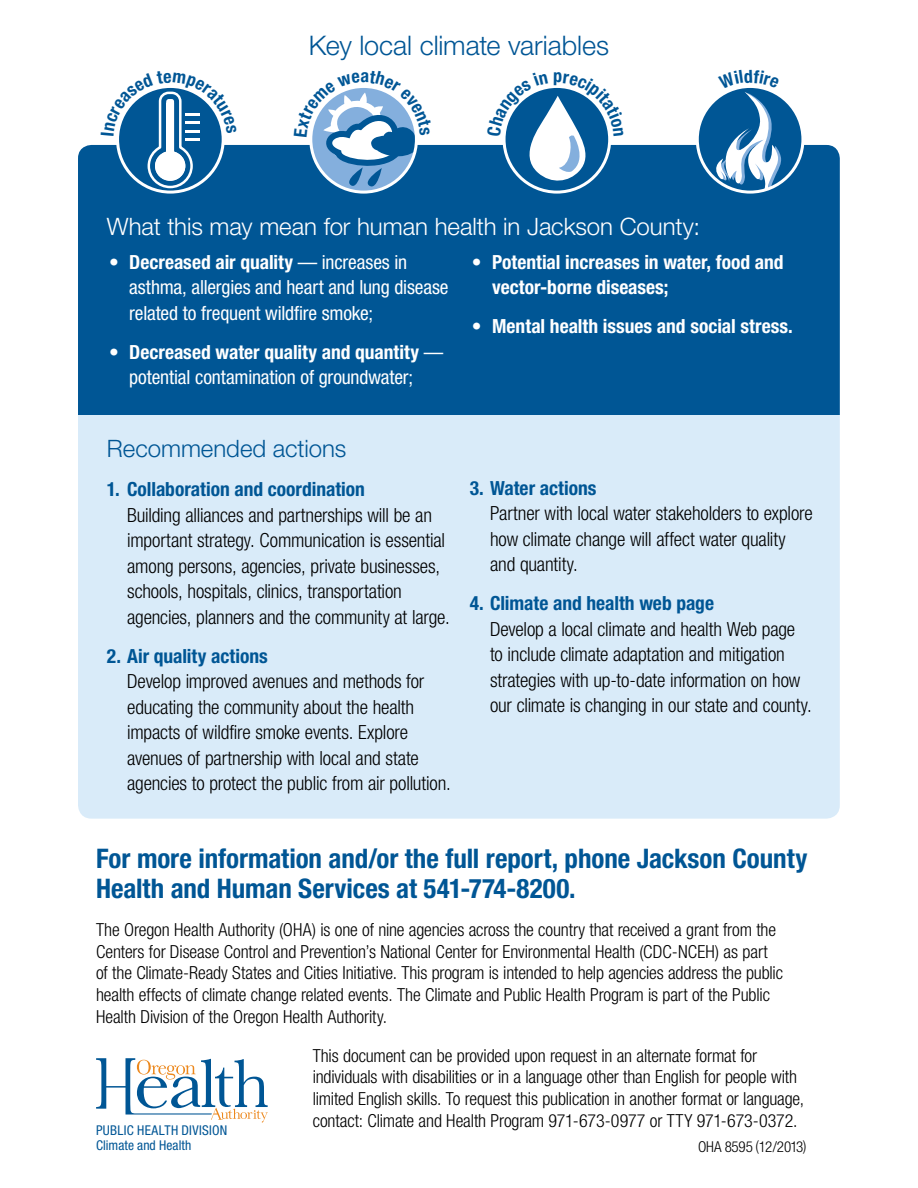
<style>
.page{position:relative;width:918px;height:1188px;background:#fff}
.page>*{position:absolute;margin:0;border:0;box-sizing:border-box;transform-origin:0 0}
.t1{font:700 condensed 27px/30px "Helvetica Neue LT Std";letter-spacing:-.005em;color:#005695}
.t2{font:300 27px "Helvetica Neue LT Std";letter-spacing:-.005em;color:#005695}
.t3{font:300 24px "Helvetica Neue LT Std";letter-spacing:-.005em;color:#fff}
.t4{font:300 24px "Helvetica Neue LT Std";letter-spacing:-.005em;color:#005695}
.t5{font:300 condensed 19.5px/25.5px "Helvetica Neue LT Std";letter-spacing:-.01em;color:#000}
.t6{font:condensed 19.5px/25.5px "Helvetica Neue LT Std";letter-spacing:-.005em;color:#fff}
.t7{font:700 condensed 19.5px/25.5px "Helvetica Neue LT Std";color:#fff}
.t8{font:700 condensed 19.5px "Helvetica Neue LT Std";letter-spacing:-.005em;color:#005695}
.t9{font:300 condensed 18px/21.6px "Helvetica Neue LT Std";letter-spacing:-.01em;color:#000}
.t10{font:300 condensed 15px "Helvetica Neue LT Std";letter-spacing:-.02em;color:#000}
.t11{font:condensed 13.5px/15px "Helvetica Neue LT Std";letter-spacing:.015em;color:#005695}
.s1{font-weight:700}
</style>
<div class="page">
<svg style="left:96px;top:1058px;width:172px;height:65px"></svg>
<div style="left:78px;top:145px;width:762px;height:674px;background:#d9ebf9;border-radius:14px"></div>
<div style="left:78px;top:145px;width:762px;height:269px;background:#005695"></div>
<div style="left:697px;top:86px;width:106px;height:106px;background:#005695;border-radius:50%"></div>
<div style="left:696px;top:85px;width:108px;height:109px;border:3px solid #fff;border-radius:50%"></div>
<svg style="left:101px;top:87px;width:136px;height:103px"></svg>
<svg style="left:294px;top:88px;width:137px;height:103px"></svg>
<svg style="left:487px;top:88px;width:137px;height:97px"></svg>
<svg style="left:710px;top:85px;width:72px;height:107px"></svg>
<h1 class="t2" style="left:309px;top:29px;width:302px">Key local climate variables</h1>
<h2 class="t3" style="left:107px;top:212px;width:595px">What this may mean for human health in Jackson County:</h2>
<p class="t6" style="left:129px;top:249px;width:321px;text-indent:-20px"><span class="s1">• Decreased air quality</span> — increases in asthma, allergies and heart and lung disease related to frequent wildfire smoke;</p>
<p class="t6" style="left:109px;top:339px;width:336px;text-align:center"><span class="s1">• Decreased water quality and quantity</span> — potential contamination of groundwater;</p>
<h2 class="t4" style="left:107px;top:434px;width:241px">Recommended actions</h2>
<p class="t8" style="left:107px;top:477px;width:260px">1. Collaboration and coordination</p>
<p class="t5" style="left:127px;top:502px;width:324px">Building alliances and partnerships will be an important strategy. Communication is essential among persons, agencies, private businesses, schools, hospitals, clinics, transportation agencies, planners and the community at large.</p>
<p class="t8" style="left:107px;top:644px;width:162px">2. Air quality actions</p>
<p class="t5" style="left:127px;top:668px;width:325px">Develop improved avenues and methods for educating the community about the health impacts of wildfire smoke events. Explore avenues of partnership with local and state agencies to protect the public from air pollution.</p>
<p class="t7" style="left:492px;top:249px;width:293px;text-indent:-20px">• Potential increases in water, food and vector-borne diseases;</p>
<p class="t7" style="left:472px;top:313px;width:322px">• Mental health issues and social stress.</p>
<p class="t8" style="left:470px;top:476px;width:128px">3. Water actions</p>
<p class="t5" style="left:490px;top:501px;width:324px">Partner with local water stakeholders to explore how climate change will affect water quality and quantity.</p>
<p class="t8" style="left:470px;top:592px;width:246px">4. Climate and health web page</p>
<p class="t5" style="left:490px;top:616px;width:323px">Develop a local climate and health Web page to include climate adaptation and mitigation strategies with up-to-date information on how our climate is changing in our state and county.</p>
<h1 class="t1" style="left:96px;top:843px;width:713px">For more information and/or the full report, phone Jackson County<br>Health and Human Services at 541-774-8200.</h1>
<p class="t9" style="left:96px;top:919px;width:689px">The Oregon Health Authority (OHA) is one of nine agencies across the country that received a grant from the Centers for Disease Control and Prevention’s National Center for Environmental Health (CDC-NCEH) as part of the Climate-Ready States and Cities Initiative. This program is intended to help agencies address the public health effects of climate change related events. The Climate and Public Health Program is part of the Public Health Division of the Oregon Health Authority.</p>
<p class="t9" style="left:313px;top:1044px;width:493px">This document can be provided upon request in an alternate format for individuals with disabilities or in a language other than English for people with limited English skills. To request this publication in another format or language, contact: Climate and Health Program 971-673-0977 or TTY 971-673-0372.</p>
<p class="t11" style="left:96px;top:1123px;width:133px">PUBLIC HEALTH DIVISION<br>Climate and Health</p>
<p class="t10" style="left:698px;top:1138px;width:110px">OHA 8595 (12/2013)</p>
</div>
